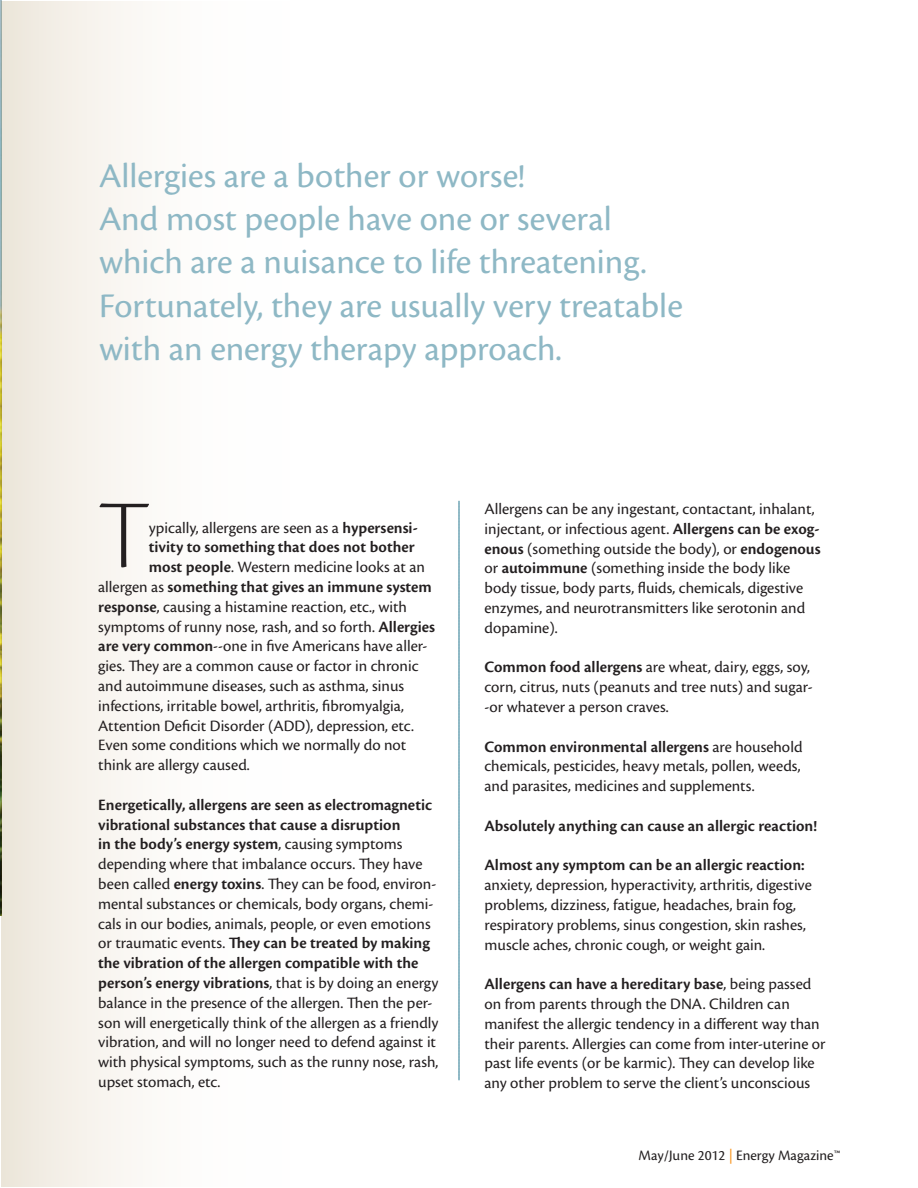
<style>
.page{position:relative;width:918px;height:1188px;background:#fff}
.page>*{position:absolute;margin:0;border:0;box-sizing:border-box;transform-origin:0 0}
.t1{font:100.95px "Cronos Pro Lt Disp";color:#231f20}
.t2{font:36px/43.2px "Cronos Pro";color:#8eb8c5}
.t3{font:16.5px/19.8px "Cronos Pro";color:#231f20}
.t4{font:600 16.5px "Cronos Pro";color:#231f20}
.t5{font:15px "Cronos Pro";color:#231f20}
.s1{font-weight:600}
.s2{font-weight:400}
.s3{color:#f7931d}
</style>
<div class="page">
<img style="left:0;top:0;width:1px;height:916px">
<div style="left:2px;top:2px;width:338px;height:1184px;background:linear-gradient(to right,#f1ebe2,#fff)"></div>
<svg style="left:458px;top:501px;width:2px;height:579px"></svg>
<h2 class="t2" style="left:99px;top:154px;width:585px">Allergies are a bother or worse!<br>And most people have one or several which are a nuisance to life threatening.<br>Fortunately, they are usually very treatable with an energy therapy approach.</h2>
<h1 class="t1" style="left:98px;top:477px;width:52px">T</h1>
<p class="t3" style="left:149px;top:518px;width:270px">ypically, allergens are seen as a <span class="s1">hypersensi-</span></p>
<p class="t4" style="left:149px;top:538px;width:267px">tivity to something that does not bother</p>
<p class="t3" style="left:149px;top:557px;width:278px"><span class="s1">most people</span>. Western medicine looks at an</p>
<p class="t4" style="left:98px;top:577px;width:335px"><span class="s2">allergen as</span> something that gives an immune system</p>
<p class="t3" style="left:98px;top:597px;width:310px"><span class="s1">response</span>, causing a histamine reaction, etc., with</p>
<p class="t3" style="left:98px;top:617px;width:338px">symptoms of runny nose, rash, and so forth. <span class="s1">Allergies</span></p>
<p class="t3" style="left:98px;top:636px;width:331px"><span class="s1">are very common</span>--one in five Americans have aller-</p>
<p class="t3" style="left:98px;top:656px;width:322px">gies. They are a common cause or factor in chronic</p>
<p class="t3" style="left:98px;top:676px;width:307px">and autoimmune diseases, such as asthma, sinus</p>
<p class="t3" style="left:98px;top:696px;width:307px">infections, irritable bowel, arthritis, fibromyalgia,</p>
<p class="t3" style="left:98px;top:716px;width:317px">Attention Deficit Disorder (ADD), depression, etc.</p>
<p class="t3" style="left:98px;top:735px;width:310px">Even some conditions which we normally do not</p>
<p class="t3" style="left:98px;top:755px;width:153px">think are allergy caused.</p>
<p class="t3" style="left:98px;top:795px;width:342px"><span class="s1">Energetically, allergens are seen as electromagnetic vibrational substances that cause a disruption<br>in the body’s energy system</span>, causing symptoms depending where that imbalance occurs. They have been called <span class="s1">energy toxins</span>. They can be food, environ&shy;mental substances or chemicals, body organs, chemi&shy;cals in our bodies, animals, people, or even emotions or traumatic events. <span class="s1">They can be treated by making the vibration of the allergen compatible with the person’s energy vibrations</span>, that is by doing an energy balance in the presence of the allergen. Then the per&shy;son will energetically think of the allergen as a friendly vibration, and will no longer need to defend against it with physical symptoms, such as the runny nose, rash, upset stomach, etc.</p>
<p class="t3" style="left:485px;top:499px;width:338px">Allergens can be any ingestant, contactant, inhalant, injectant, or infectious agent. <span class="s1">Allergens can be exog&shy;enous</span> (something outside the body), or <span class="s1">endogenous </span>or <span class="s1">autoimmune</span> (something inside the body like body tissue, body parts, fluids, chemicals, digestive enzymes, and neurotransmitters like serotonin and dopamine).</p>
<p class="t3" style="left:485px;top:657px;width:330px"><span class="s1">Common food allergens</span> are wheat, dairy, eggs, soy, corn, citrus, nuts (peanuts and tree nuts) and sugar--or whatever a person craves.</p>
<p class="t3" style="left:485px;top:737px;width:320px"><span class="s1">Common environmental allergens</span> are household chemicals, pesticides, heavy metals, pollen, weeds, and parasites, medicines and supplements.</p>
<p class="t4" style="left:485px;top:816px;width:334px">Absolutely anything can cause an allergic reaction!</p>
<p class="t4" style="left:485px;top:856px;width:322px">Almost any symptom can be an allergic reaction:</p>
<p class="t3" style="left:485px;top:875px;width:329px">anxiety, depression, hyperactivity, arthritis, digestive problems, dizziness, fatigue, headaches, brain fog, respiratory problems, sinus congestion, skin rashes, muscle aches, chronic cough, or weight gain.</p>
<p class="t3" style="left:485px;top:974px;width:343px"><span class="s1">Allergens can have a hereditary base</span>, being passed on from parents through the DNA. Children can manifest the allergic tendency in a different way than their parents. Allergies can come from inter-uterine or past life events (or be karmic). They can develop like any other problem to serve the client’s unconscious</p>
<p class="t5" style="left:639px;top:1146px;width:203px">May/June 2012 <span class="s3">|</span> Energy Magazine™</p>
</div>
